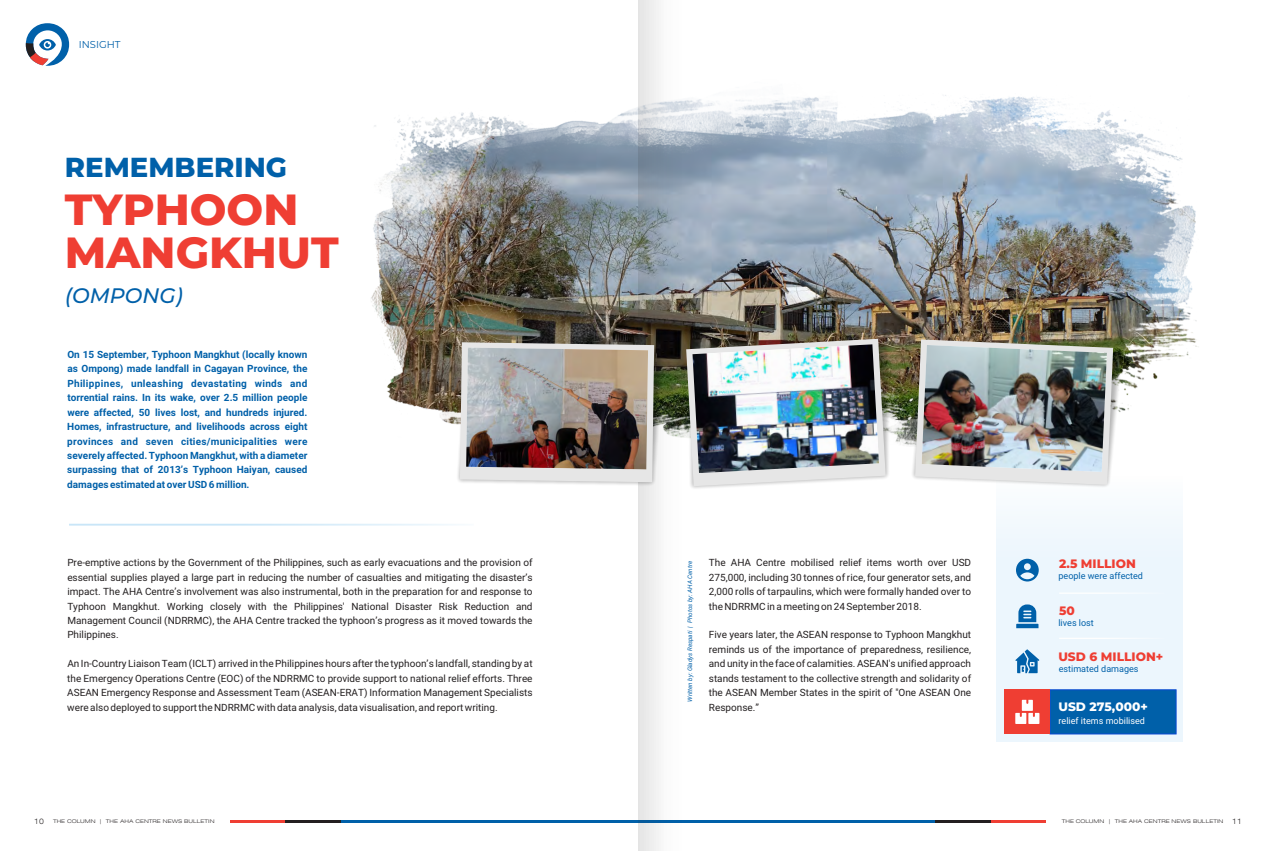
<style>
.page{position:relative;width:1276px;height:851px;background:#fff}
.page>*{position:absolute;margin:0;border:0;box-sizing:border-box;transform-origin:0 0}
.t1{font:800 43.5px/42.6px "Montserrat";color:#ef3e33}
.t2{font:800 27.5px "Montserrat";color:#0060a9}
.t3{font:italic 500 21px "Montserrat";color:#0060a9}
.t4{font:800 12.12px "Montserrat";color:#ef3e33}
.t5{font:800 12.12px "Montserrat";color:#fff}
.t6{font:10px/14.4px "Roboto";color:#231f20;text-align:justify}
.t7{font:700 10px/14.4px "Roboto";color:#0060a9;text-align:justify}
.t8{font:10px "Montserrat";color:#0060a9}
.t9{font:9px "Roboto";color:#0060a9}
.t10{font:9px "Roboto";color:#fff}
.t11{font:italic 6.25px "Roboto";color:#0060a9}
.t12{font:300 expanded 5px "Swiss 721 BT";color:#231f20;scale:1.16 1}
.s1{font-size:7.5px}
</style>
<div class="page">
<div style="left:996px;top:388px;width:187px;height:354px;background:#ecf6fd"></div>
<img style="left:371px;top:95px;width:826px;height:357px">
<svg style="left:26px;top:23px;width:43px;height:43px"></svg>
<hr style="left:230px;top:820px;width:55px;height:2px;background:#ef3e33">
<hr style="left:285px;top:820px;width:56px;height:2px;background:#231f20">
<hr style="left:341px;top:820px;width:297px;height:2px;background:#0060a9">
<hr style="left:990px;top:820px;width:56px;height:2px;background:#ef3e33">
<hr style="left:934px;top:820px;width:56px;height:2px;background:#231f20">
<hr style="left:638px;top:820px;width:296px;height:2px;background:#0060a9">
<hr style="left:69px;top:523px;width:405px;height:2px;background:#c9e6f8">
<svg style="left:638px;top:0;width:63px;height:850px"></svg>
<svg style="left:452px;top:341px;width:216px;height:148px"></svg>
<img style="left:466px;top:347px;width:182px;height:122px">
<img style="left:678px;top:337px;width:222px;height:156px">
<img style="left:692px;top:344px;width:187px;height:129px">
<img style="left:907px;top:338px;width:220px;height:154px">
<img style="left:921px;top:345px;width:186px;height:127px">
<svg style="left:1016px;top:604px;width:22px;height:24px"></svg>
<svg style="left:1015px;top:649px;width:24px;height:24px"></svg>
<svg style="left:1016px;top:558px;width:22px;height:23px"></svg>
<hr style="left:1059px;top:592px;width:105px;height:1px;background:#fff">
<hr style="left:1059px;top:637px;width:105px;height:2px;background:#fff">
<div style="left:1050px;top:689px;width:126px;height:45px;background:#0060a9;border:1px solid #0848d1"></div>
<div style="left:1004px;top:689px;width:46px;height:44px;background:#ef3e33"></div>
<svg style="left:1015px;top:699px;width:24px;height:24px"></svg>
<p class="t8" style="left:79px;top:38px;width:43px">INSIGHT</p>
<h2 class="t2" style="left:65px;top:150px;width:224px">REMEMBERING</h2>
<h1 class="t1" style="left:65px;top:188px;width:275px">TYPHOON<br>MANGKHUT</h1>
<h3 class="t3" style="left:65px;top:283px;width:119px">(OMPONG)</h3>
<p class="t7" style="left:67px;top:348px;width:242px">On 15 September, Typhoon Mangkhut (locally known as Ompong) made landfall in Cagayan Province, the Philippines, unleashing devastating winds and torrential rains. In its wake, over 2.5 million people were affected, 50 lives lost, and hundreds injured.<br>Homes, infrastructure, and livelihoods across eight provinces and seven cities/municipalities were severely affected. Typhoon Mangkhut, with a diameter surpassing that of 2013’s Typhoon Haiyan, caused damages estimated at over USD 6 million.</p>
<p class="t6" style="left:67px;top:556px;width:467px">Pre-emptive actions by the Government of the Philippines, such as early evacuations and the provision of essential supplies played a large part in reducing the number of casualties and mitigating the disaster’s impact. The AHA Centre’s involvement was also instrumental, both in the preparation for and response to Typhoon Mangkhut. Working closely with the Philippines' National Disaster Risk Reduction and Management Council (NDRRMC), the AHA Centre tracked the typhoon’s progress as it moved towards the Philippines.</p>
<p class="t6" style="left:67px;top:657px;width:467px">An In-Country Liaison Team (ICLT) arrived in the Philippines hours after the typhoon’s landfall, standing by at the Emergency Operations Centre (EOC) of the NDRRMC to provide support to national relief efforts. Three ASEAN Emergency Response and Assessment Team (ASEAN-ERAT) Information Management Specialists were also deployed to support the NDRRMC with data analysis, data visualisation, and report writing.</p>
<p class="t11" style="left:687px;top:701px;width:142px;rotate:-90deg">Written by: Gladys Respati | Photos by: AHA Centre</p>
<p class="t6" style="left:709px;top:556px;width:264px">The AHA Centre mobilised relief items worth over USD 275,000, including 30 tonnes of rice, four generator sets, and 2,000 rolls of tarpaulins, which were formally handed over to the NDRRMC in a meeting on 24 September 2018.</p>
<p class="t6" style="left:709px;top:628px;width:264px">Five years later, the ASEAN response to Typhoon Mangkhut reminds us of the importance of preparedness, resilience, and unity in the face of calamities. ASEAN's unified approach stands testament to the collective strength and solidarity of the ASEAN Member States in the spirit of "One ASEAN One Response.”</p>
<p class="t4" style="left:1059px;top:556px;width:78px">2.5 MILLION</p>
<p class="t9" style="left:1058px;top:572px;width:86px">people were affected</p>
<p class="t4" style="left:1059px;top:603px;width:17px">50</p>
<p class="t9" style="left:1058px;top:619px;width:37px">lives lost</p>
<p class="t4" style="left:1058px;top:648px;width:106px">USD 6 MILLION+</p>
<p class="t9" style="left:1058px;top:665px;width:81px">estimated damages</p>
<p class="t5" style="left:1058px;top:699px;width:91px">USD 275,000+</p>
<p class="t10" style="left:1058px;top:717px;width:88px">relief items mobilised</p>
<p class="t12" style="left:34px;top:818px;width:157px"><span class="s1">10</span> THE COLUMN | THE AHA CENTRE NEWS BULLETIN</p>
<p class="t12" style="left:1061px;top:818px;width:157px">THE COLUMN | THE AHA CENTRE NEWS BULLETIN <span class="s1">11</span></p>
</div>
